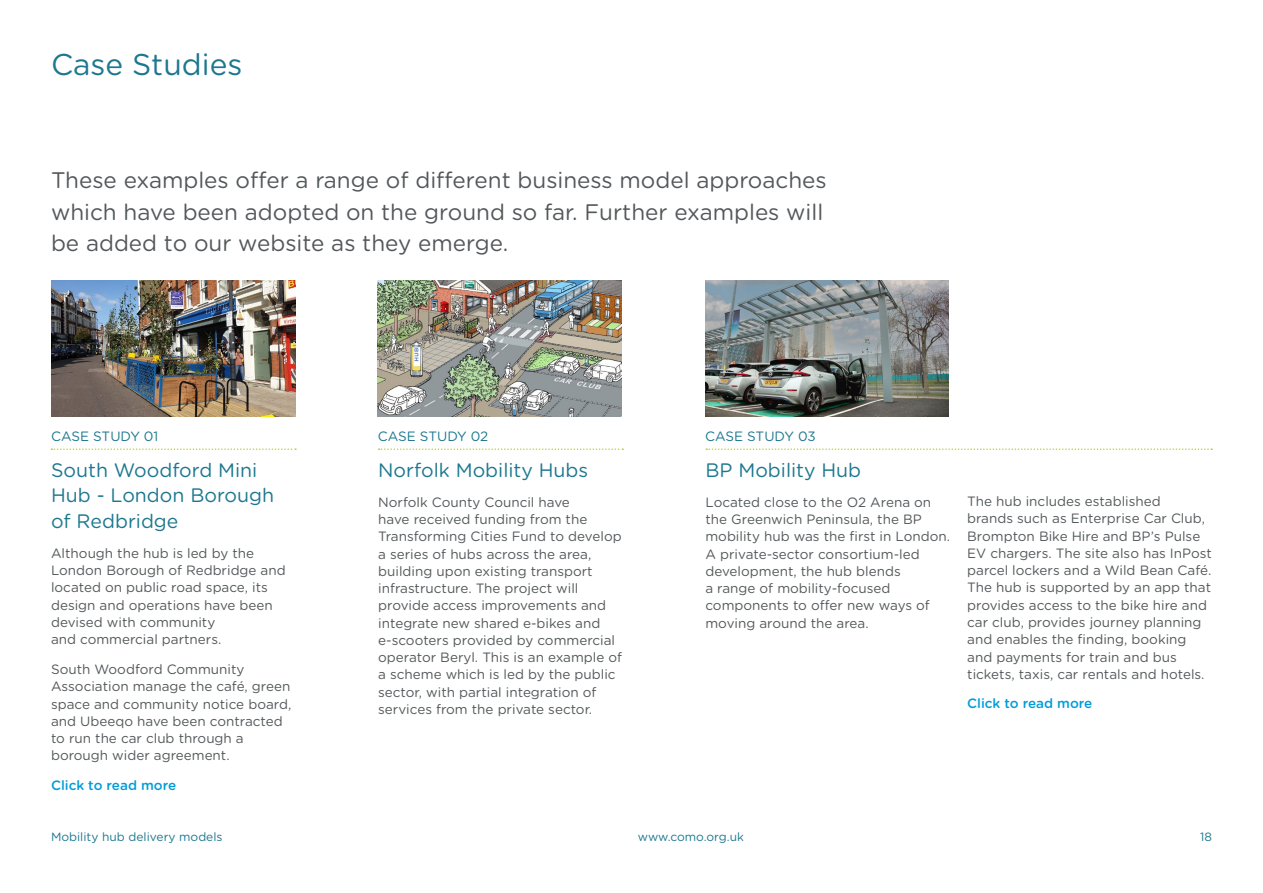
<style>
.page{position:relative;width:1263px;height:893px;background:#fff}
.page>*{position:absolute;margin:0;border:0;box-sizing:border-box;transform-origin:0 0}
.t1{font:30px "Gotham Rounded";color:#1d788f}
.t2{font:22.5px/31.5px "Gotham Rounded";color:#54585a}
.t3{font:19.5px/25.5px "Gotham Rounded";color:#1d788f}
.t4{font:13.5px/17.2px "Gotham Rounded";color:#54585a}
.t5{font:13.5px "Gotham Rounded";letter-spacing:-.005em;color:#1d788f}
.t6{font:500 13.5px "Gotham Rounded";color:#009dd9}
.t7{font:12px "Gotham Rounded";color:#1d788f}
</style>
<div class="page">
<svg style="left:51px;top:448px;width:245px;height:2px"></svg>
<svg style="left:379px;top:448px;width:244px;height:2px"></svg>
<svg style="left:706px;top:448px;width:506px;height:2px"></svg>
<img style="left:52px;top:281px;width:243px;height:136px">
<img style="left:378px;top:281px;width:243px;height:136px">
<img style="left:705px;top:281px;width:244px;height:135px">
<h1 class="t1" style="left:51px;top:44px;width:193px">Case Studies</h1>
<h2 class="t2" style="left:51px;top:163px;width:777px">These examples offer a range of different business model approaches which have been adopted on the ground so far. Further examples will be added to our website as they emerge.</h2>
<p class="t5" style="left:51px;top:427px;width:109px">CASE STUDY 01</p>
<p class="t5" style="left:378px;top:427px;width:112px">CASE STUDY 02</p>
<p class="t5" style="left:705px;top:427px;width:112px">CASE STUDY 03</p>
<h3 class="t3" style="left:378px;top:456px;width:212px">Norfolk Mobility Hubs</h3>
<p class="t4" style="left:378px;top:493px;width:245px">Norfolk County Council have<br>have received funding from the Transforming Cities Fund to develop a series of hubs across the area, building upon existing transport infrastructure. The project will provide access improvements and integrate new shared e-bikes and e-scooters provided by commercial operator Beryl. This is an example of a scheme which is led by the public sector, with partial integration of services from the private sector.</p>
<h3 class="t3" style="left:51px;top:456px;width:225px">South Woodford Mini<br>Hub - London Borough of Redbridge</h3>
<p class="t4" style="left:51px;top:544px;width:236px">Although the hub is led by the<br>London Borough of Redbridge and located on public road space, its design and operations have been devised with community<br>and commercial partners.</p>
<p class="t4" style="left:51px;top:660px;width:242px">South Woodford Community<br>Association manage the café, green space and community notice board, and Ubeeqo have been contracted to run the car club through a borough wider agreement.</p>
<p class="t6" style="left:51px;top:775px;width:127px">Click to read more</p>
<h3 class="t3" style="left:705px;top:456px;width:157px">BP Mobility Hub</h3>
<p class="t4" style="left:705px;top:493px;width:246px">Located close to the O2 Arena on the Greenwich Peninsula, the BP mobility hub was the first in London.<br>A private-sector consortium-led development, the hub blends<br>a range of mobility-focused components to offer new ways of moving around the area.</p>
<p class="t4" style="left:967px;top:492px;width:246px">The hub includes established<br>brands such as Enterprise Car Club, Brompton Bike Hire and BP’s Pulse EV chargers. The site also has InPost parcel lockers and a Wild Bean Café.<br>The hub is supported by an app that provides access to the bike hire and car club, provides journey planning and enables the finding, booking and payments for train and bus tickets, taxis, car rentals and hotels.</p>
<p class="t6" style="left:967px;top:694px;width:127px">Click to read more</p>
<p class="t7" style="left:51px;top:828px;width:173px">Mobility hub delivery models</p>
<p class="t7" style="left:638px;top:828px;width:108px">www.como.org.uk</p>
<p class="t7" style="left:1200px;top:828px;width:13px">18</p>
</div>
